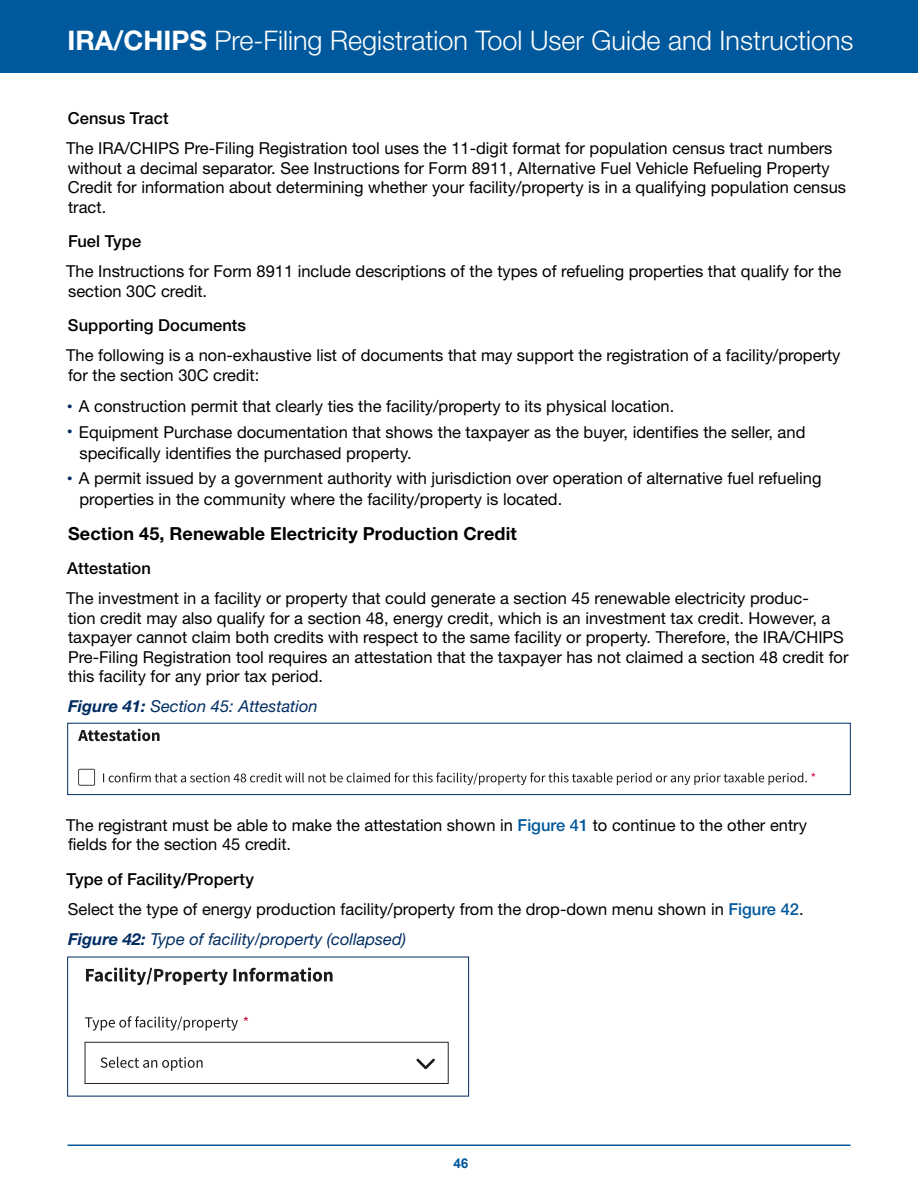
<style>
.page{position:relative;width:918px;height:1188px;background:#fff}
.page>*{position:absolute;margin:0;border:0;box-sizing:border-box;transform-origin:0 0}
.t1{font:300 27px "Helvetica Neue LT Std";color:#fff}
.header_5{font:700 18px "Helvetica Neue LT Std";letter-spacing:.005em;color:#000}
.Body{font:16.5px/19.5px "Helvetica Neue LT Std";color:#000}
.t2{font:italic 16.5px "Helvetica Neue LT Std";color:#002d62}
.header_6{font:500 16.5px "Helvetica Neue LT Std";letter-spacing:.005em;color:#000}
.t3{font:700 13.5px "Arial";color:#00599c}
.s1{font-weight:700}
.s2{font-family:"Arial";font-weight:700;font-size:13.5px;color:#002d62}
.s3{font-weight:500;color:#00599c}
</style>
<div class="page">
<hr style="left:67px;top:1144px;width:784px;height:2px;background:#00599c">
<div style="left:0;top:0;width:918px;height:74px;background:#00599c"></div>
<svg style="left:78px;top:729px;width:82px;height:12px"></svg>
<svg style="left:78px;top:769px;width:17px;height:17px"></svg>
<svg style="left:103px;top:773px;width:712px;height:12px"></svg>
<div style="left:67px;top:723px;width:784px;height:72px;border:1px solid #002d62"></div>
<svg style="left:86px;top:968px;width:247px;height:17px"></svg>
<svg style="left:85px;top:1016px;width:153px;height:15px"></svg>
<svg style="left:244px;top:1017px;width:4px;height:4px"></svg>
<svg style="left:85px;top:1042px;width:364px;height:42px"></svg>
<h1 class="t1" style="left:68px;top:23px;width:788px"><span class="s1">IRA/CHIPS</span> Pre-Filing Registration Tool User Guide and Instructions</h1>
<h6 class="header_6" style="left:68px;top:109px;width:102px">Census Tract</h6>
<p class="Body" style="left:66px;top:138px;width:781px">The IRA/CHIPS Pre-Filing Registration tool uses the 11-digit format for population census tract numbers without a decimal separator. See Instructions for Form 8911, Alternative Fuel Vehicle Refueling Property Credit for information about determining whether your facility/property is in a qualifying population census tract.</p>
<h6 class="header_6" style="left:68px;top:232px;width:75px">Fuel Type</h6>
<p class="Body" style="left:66px;top:261px;width:777px">The Instructions for Form 8911 include descriptions of the types of refueling properties that qualify for the section 30C credit.</p>
<h6 class="header_6" style="left:68px;top:316px;width:180px">Supporting Documents</h6>
<p class="Body" style="left:66px;top:345px;width:776px">The following is a non-exhaustive list of documents that may support the registration of a facility/property for the section 30C credit:</p>
<p class="Body" style="left:68px;top:396px;width:608px"><span class="s2">•</span> A construction permit that clearly ties the facility/property to its physical location.</p>
<p class="Body" style="left:80px;top:421px;width:727px;line-height:21px;text-indent:-12px"><span class="s2">•</span> Equipment Purchase documentation that shows the taxpayer as the buyer, identifies the seller, and specifically identifies the purchased property.</p>
<p class="Body" style="left:80px;top:468px;width:744px;line-height:21px;text-indent:-12px"><span class="s2">•</span> A permit issued by a government authority with jurisdiction over operation of alternative fuel refueling properties in the community where the facility/property is located.</p>
<h5 class="header_5" style="left:68px;top:522px;width:450px">Section 45, Renewable Electricity Production Credit</h5>
<h6 class="header_6" style="left:67px;top:559px;width:85px">Attestation</h6>
<p class="Body" style="left:66px;top:588px;width:784px">The investment in a facility or property that could generate a section 45 renewable electricity produc-<br>tion credit may also qualify for a section 48, energy credit, which is an investment tax credit. However, a taxpayer cannot claim both credits with respect to the same facility or property. Therefore, the IRA/CHIPS Pre-Filing Registration tool requires an attestation that the taxpayer has not claimed a section 48 credit for this facility for any prior tax period.</p>
<p class="t2" style="left:68px;top:696px;width:251px"><span class="s1">Figure 41:</span> Section 45: Attestation</p>
<p class="Body" style="left:66px;top:815px;width:742px">The registrant must be able to make the attestation shown in <span class="s3">Figure 41</span> to continue to the other entry fields for the section 45 credit.</p>
<h6 class="header_6" style="left:67px;top:869px;width:189px">Type of Facility/Property</h6>
<p class="Body" style="left:68px;top:899px;width:737px">Select the type of energy production facility/property from the drop-down menu shown in <span class="s3">Figure 42</span>.</p>
<p class="t2" style="left:68px;top:929px;width:339px"><span class="s1">Figure 42:</span> Type of facility/property (collapsed)</p>
<p class="t3" style="left:453px;top:1154px;width:17px">46</p>
</div>
